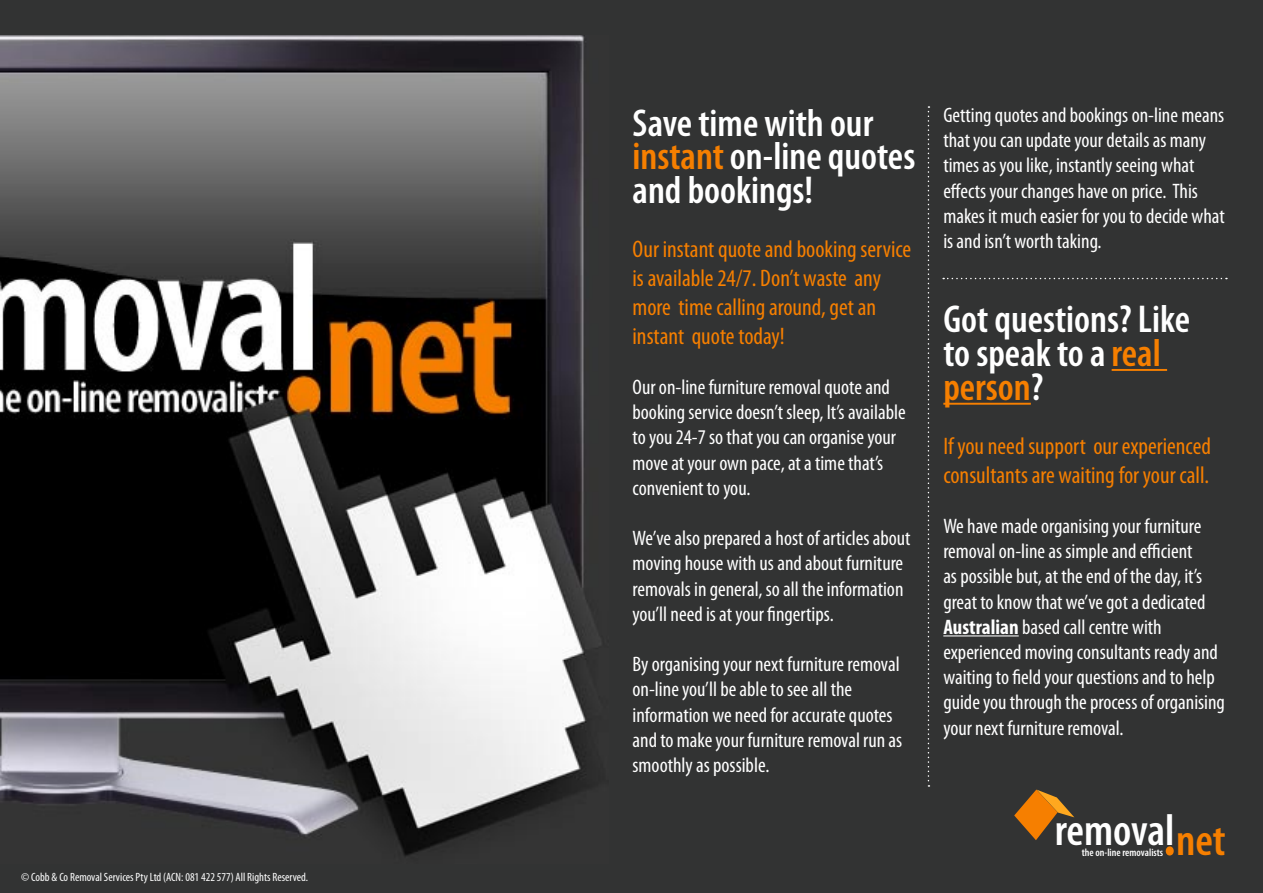
<style>
.page{position:relative;width:1263px;height:893px;background:#323333}
.page>*{position:absolute;margin:0;border:0;box-sizing:border-box;transform-origin:0 0}
.t1{font:600 condensed 44.55px "Myriad Pro";letter-spacing:-.005em;color:#fff}
.t2{font:600 condensed 44.55px "Myriad Pro";color:#f67f00}
.t3{font:600 condensed 39px/33.8px "Myriad Pro";color:#fff}
.t4{font:condensed 24px/28.8px "Myriad Pro";color:#f67f00}
.t5{font:condensed 21px/25.2px "Myriad Pro";color:#fff}
.t6{font:condensed 12px "Myriad Pro";color:#fff}
.t7{font:600 condensed 10.8px "Myriad Pro";color:#fff}
.s1{color:#f67f00}
.s2{font-weight:700}
.s3{font-size:61.5px}
</style>
<div class="page">
<hr style="left:1112px;top:369px;width:55px;height:2px;background:#f67f00">
<hr style="left:943px;top:403px;width:88px;height:2px;background:#f67f00">
<hr style="left:943px;top:635px;width:76px;height:1px;background:#fff">
<svg style="left:928px;top:106px;width:1px;height:681px"></svg>
<svg style="left:943px;top:278px;width:284px;height:1px"></svg>
<svg style="left:1014px;top:789px;width:60px;height:51px"></svg>
<img style="left:0;top:35px;width:601px;height:821px">
<p class="t6" style="left:21px;top:869px;width:288px">© Cobb &amp; Co Removal Services Pty Ltd (ACN: 081 422 577) All Rights Reserved.</p>
<p class="t3" style="left:632px;top:105px;width:284px">Save time with our <span class="s1">instant</span> on-line quotes and bookings!</p>
<p class="t4" style="left:632px;top:234px;width:280px">Our instant quote and booking service is available 24/7. Don’t waste any more time calling around, get an instant quote today!</p>
<p class="t5" style="left:632px;top:374px;width:275px">Our on-line furniture removal quote and booking service doesn’t sleep, It’s available to you 24-7 so that you can organise your move at your own pace, at a time that’s convenient to you.</p>
<p class="t5" style="left:632px;top:525px;width:280px">We’ve also prepared a host of articles about moving house with us and about furniture removals in general, so all the information you’ll need is at your fingertips.</p>
<p class="t5" style="left:632px;top:651px;width:271px">By organising your next furniture removal on-line you’ll be able to see all the information we need for accurate quotes and to make your furniture removal run as smoothly as possible.</p>
<p class="t5" style="left:943px;top:102px;width:283px">Getting quotes and bookings on-line means that you can update your details as many times as you like, instantly seeing what effects your changes have on price. This makes it much easier for you to decide what is and isn’t worth taking.</p>
<p class="t3" style="left:943px;top:302px;width:248px">Got questions? Like to speak to a <span class="s1">real person</span>?</p>
<p class="t4" style="left:943px;top:431px;width:269px">If you need support our experienced</p>
<p class="t4" style="left:943px;top:460px;width:267px">consultants are waiting for your call.</p>
<p class="t5" style="left:943px;top:513px;width:283px">We have made organising your furniture removal on-line as simple and efficient<br>as possible but, at the end of the day, it’s great to know that we’ve got a dedicated <span class="s2">Australian</span> based call centre with experienced moving consultants ready and waiting to field your questions and to help guide you through the process of organising your next furniture removal.</p>
<p class="t1" style="left:1055px;top:803px;width:121px">removal</p>
<p class="t7" style="left:1082px;top:845px;width:83px">the on-line removalists</p>
<p class="t2" style="left:1163px;top:813px;width:64px"><span class="s3">.</span>net</p>
</div>
